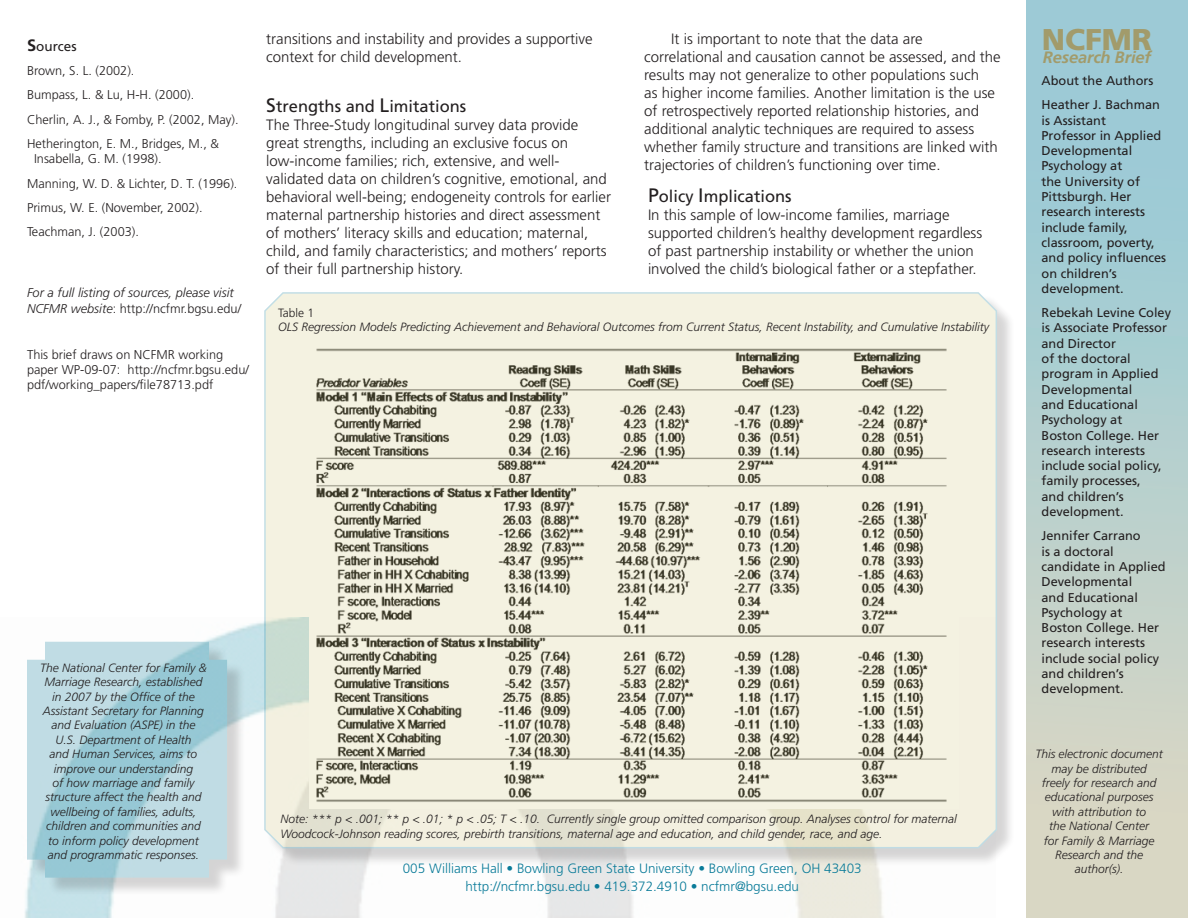
<style>
.page{position:relative;width:1188px;height:918px;background:#fff}
.page>*{position:absolute;margin:0;border:0;box-sizing:border-box;transform-origin:0 0}
.t1{font:900 30px "Frutiger LT Std";color:#a29b6b}
.t2{font:16.5px "Frutiger LT Std";color:#231f20}
.t3{font:italic 700 16.5px "Frutiger LT Std";letter-spacing:-.01em;color:#a29b6b}
.t4{font:300 15px/18px "Frutiger LT Std";color:#231f20}
.t5{font:300 13.5px/18px "Frutiger LT Std";color:#0a7b99;text-align:center}
.t6{font:13.5px "Frutiger LT Std";color:#231f20}
.t7{font:12.75px/15.3px "Frutiger LT Std";color:#231f20}
.t8{font:300 12.75px/24.3px "Frutiger LT Std";color:#231f20}
.t9{font:italic 300 12.75px/15.3px "Frutiger LT Std";color:#231f20}
.t10{font:italic 300 12px/14.4px "Frutiger LT Std";color:#231f20;text-align:center}
.t11{font:300 12px "Frutiger LT Std";color:#231f20}
.s1{font-weight:700;font-size:16.5px}
.s2{font-style:normal}
.s3{font-size:19.5px}
</style>
<div class="page">
<img style="left:24px;top:622px;width:860px;height:296px">
<div style="left:1026px;top:0;width:162px;height:918px;background:linear-gradient(to bottom,#91c8d9,#ded8c2)"></div>
<div style="left:29px;top:644px;width:217px;height:252px;background:#231f20;opacity:.75"></div>
<svg style="left:26px;top:641px;width:202px;height:237px;background:#aed3dd"></svg>
<div style="left:266px;top:294px;width:750px;height:573px;background:#231f20;opacity:.75"></div>
<svg style="left:263px;top:292px;width:735px;height:557px;background:#dfddcc"></svg>
<p class="t6" style="left:27px;top:38px;width:51px"><span class="s1">S</span>ources</p>
<p class="t8" style="left:27px;top:59px;width:213px">Brown, S. L. (2002).<br>Bumpass, L. &amp; Lu, H-H. (2000).<br>Cherlin, A. J., &amp; Fomby, P. (2002, May).<br>Hetherington, E. M., Bridges, M., &amp;</p>
<p class="t8" style="left:27px;top:147px;width:212px;text-indent:7px">Insabella, G. M. (1998).<br>Manning, W. D. &amp; Lichter, D. T. (1996).<br>Primus, W. E. (November, 2002).<br>Teachman, J. (2003).</p>
<p class="t9" style="left:27px;top:285px;width:216px">For a full listing of sources, please visit<br>NCFMR website<span class="s2">: http://ncfmr.bgsu.edu/</span></p>
<p class="t8" style="left:27px;top:347px;width:224px;line-height:15.3px">This brief draws on NCFMR working paper WP-09-07: http://ncfmr.bgsu.edu/ pdf/working_papers/file78713.pdf</p>
<p class="t4" style="left:266px;top:30px;width:328px">transitions and instability and provides a supportive context for child development.</p>
<p class="t2" style="left:266px;top:97px;width:202px"><span class="s3">S</span>trengths and <span class="s3">L</span>imitations</p>
<p class="t4" style="left:266px;top:116px;width:346px">The Three-Study longitudinal survey data provide great strengths, including an exclusive focus on low-income families; rich, extensive, and well&shy;validated data on children’s cognitive, emotional, and behavioral well-being; endogeneity controls for earlier maternal partnership histories and direct assessment of mothers’ literacy skills and education; maternal, child, and family characteristics; and mothers’ reports of their full partnership history.</p>
<p class="t4" style="left:644px;top:30px;width:358px;text-indent:27px">It is important to note that the data are correlational and causation cannot be assessed, and the results may not generalize to other populations such<br>as higher income families. Another limitation is the use of retrospectively reported relationship histories, and additional analytic techniques are required to assess whether family structure and transitions are linked with trajectories of children’s functioning over time.</p>
<p class="t2" style="left:648px;top:187px;width:145px"><span class="s3">P</span>olicy <span class="s3">I</span>mplications</p>
<p class="t4" style="left:648px;top:206px;width:336px">In this sample of low-income families, marriage supported children’s healthy development regardless of past partnership instability or whether the union involved the child’s biological father or a stepfather.</p>
<p class="t11" style="left:278px;top:306px;width:38px">Table 1</p>
<p class="t10" style="left:278px;top:320px;width:712px">OLS Regression Models Predicting Achievement and Behavioral Outcomes from Current Status, Recent Instability, and Cumulative Instability</p>
<p class="t10" style="left:40px;top:661px;width:168px">The National Center for Family &amp;<br>Marriage Research, established in 2007 by the Office of the<br>Assistant Secretary for Planning and Evaluation (ASPE) in the<br>U.S. Department of Health<br>and Human Services, aims to improve our understanding<br>of how marriage and family structure affect the health and wellbeing of families, adults, children and communities and to inform policy development and programmatic responses.</p>
<p class="t10" style="left:280px;top:812px;width:678px;text-align:left">Note: *** p &lt; .001; ** p &lt; .01; * p &lt; .05; T &lt; .10. Currently single group omitted comparison group. Analyses control for maternal<br>Woodcock-Johnson reading scores, prebirth transitions, maternal age and education, and child gender, race, and age.</p>
<p class="t5" style="left:403px;top:859px;width:460px">005 Williams Hall • Bowling Green State University • Bowling Green, OH 43403 http://ncfmr.bgsu.edu • 419.372.4910 • ncfmr@bgsu.edu</p>
<h1 class="t1" style="left:1042px;top:21px;width:112px">NCFMR</h1>
<p class="t3" style="left:1043px;top:48px;width:109px">Research Brief</p>
<p class="t7" style="left:1042px;top:68px;width:120px;line-height:24.3px">About the Authors<br>Heather J. Bachman</p>
<p class="t7" style="left:1042px;top:113px;width:126px">is Assistant<br>Professor in Applied<br>Developmental<br>Psychology at<br>the University of<br>Pittsburgh. Her research interests include family, classroom, poverty, and policy influences on children’s development.</p>
<p class="t7" style="left:1042px;top:305px;width:131px">Rebekah Levine Coley is Associate Professor and Director<br>of the doctoral program in Applied<br>Developmental<br>and Educational<br>Psychology at<br>Boston College. Her research interests include social policy, family processes,<br>and children’s development.</p>
<p class="t7" style="left:1042px;top:528px;width:125px">Jennifer Carrano<br>is a doctoral candidate in Applied<br>Developmental<br>and Educational<br>Psychology at<br>Boston College. Her research interests include social policy and children’s development.</p>
<p class="t10" style="left:1036px;top:747px;width:129px">This electronic document may be distributed<br>freely for research and educational purposes with attribution to<br>the National Center<br>for Family &amp; Marriage<br>Research and the author(s).</p>
</div>
